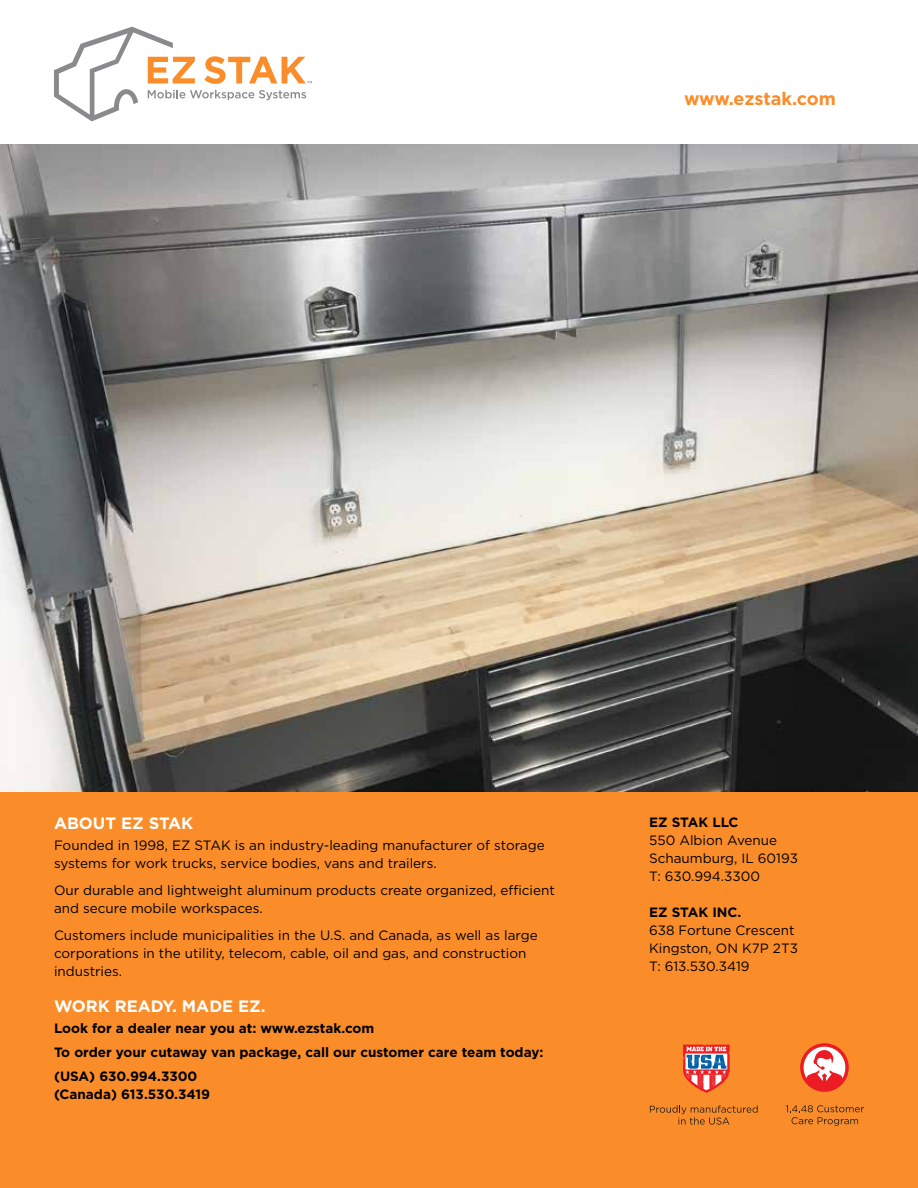
<style>
.page{position:relative;width:918px;height:1188px;background:#fff}
.page>*{position:absolute;margin:0;border:0;box-sizing:border-box;transform-origin:0 0}
.t1{font:700 18px "Gotham";letter-spacing:-.01em;color:#fa8d29}
.t2{font:700 16.5px "Gotham";color:#fff}
.t3{font:13.5px/18px "Gotham";color:#000}
.t4{font:700 13.5px/24px "Gotham";color:#000}
</style>
<div class="page">
<div style="left:0;top:791px;width:918px;height:397px;background:#fa8d29"></div>
<img style="left:0;top:144px;width:918px;height:647px">
<svg style="left:54px;top:27px;width:258px;height:94px"></svg>
<svg style="left:800px;top:1043px;width:49px;height:49px"></svg>
<svg style="left:786px;top:1105px;width:78px;height:21px"></svg>
<svg style="left:650px;top:1105px;width:108px;height:20px"></svg>
<svg style="left:683px;top:1044px;width:47px;height:49px;background:#cf7b77"></svg>
<h1 class="t1" style="left:684px;top:88px;width:154px">www.ezstak.com</h1>
<p class="t2" style="left:54px;top:814px;width:141px">ABOUT EZ STAK</p>
<p class="t3" style="left:54px;top:836px;width:492px">Founded in 1998, EZ STAK is an industry-leading manufacturer of storage systems for work trucks, service bodies, vans and trailers.</p>
<p class="t3" style="left:54px;top:881px;width:502px">Our durable and lightweight aluminum products create organized, efficient and secure mobile workspaces.</p>
<p class="t3" style="left:54px;top:926px;width:485px">Customers include municipalities in the U.S. and Canada, as well as large corporations in the utility, telecom, cable, oil and gas, and construction industries.</p>
<p class="t2" style="left:54px;top:997px;width:213px">WORK READY. MADE EZ.</p>
<p class="t4" style="left:54px;top:1016px;width:491px">Look for a dealer near you at: www.ezstak.com<br>To order your cutaway van package, call our customer care team today: (USA) 630.994.3300</p>
<p class="t4" style="left:54px;top:1082px;width:158px">(Canada) 613.530.3419</p>
<p class="t4" style="left:649px;top:809px;width:91px">EZ STAK LLC</p>
<p class="t3" style="left:649px;top:831px;width:150px">550 Albion Avenue<br>Schaumburg, IL 60193<br>T: 630.994.3300</p>
<p class="t4" style="left:649px;top:899px;width:94px">EZ STAK INC.</p>
<p class="t3" style="left:649px;top:921px;width:150px">638 Fortune Crescent<br>Kingston, ON K7P 2T3<br>T: 613.530.3419</p>
</div>
